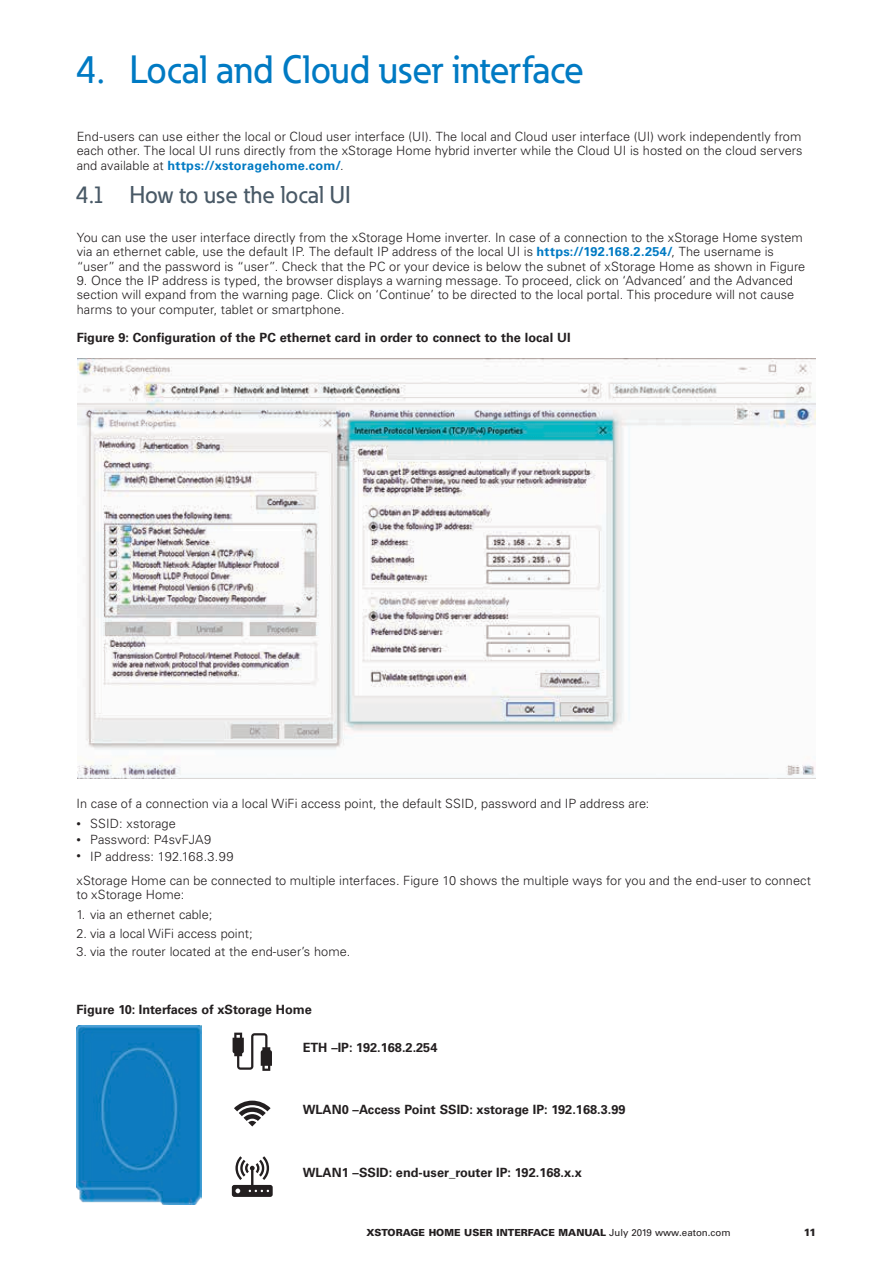
<style>
.page{position:relative;width:893px;height:1263px;background:#fff}
.page>*{position:absolute;margin:0;border:0;box-sizing:border-box;transform-origin:0 0}
.t1{font:500 39px "Eaton";color:#007ac3}
.t2{font:500 24px "Eaton";color:#495966}
.t3{font:300 12.75px/14.2px "Univers LT Std";letter-spacing:.005em;color:#231f20;text-align:justify}
.t4{font:700 12.75px "Univers LT Std";color:#231f20}
.t5{font:900 10.5px "Univers LT Std";color:#231f20}
.t6{font:900 9.75px "Univers LT Std";color:#231f20}
.s1{font-weight:700;color:#007ac3}
.s2{font-size:9px}
.s3{font-weight:400}
</style>
<div class="page">
<img style="left:77px;top:359px;width:738px;height:419px">
<svg style="left:233px;top:1033px;width:39px;height:38px"></svg>
<svg style="left:234px;top:1100px;width:37px;height:26px"></svg>
<svg style="left:232px;top:1156px;width:41px;height:41px"></svg>
<img style="left:77px;top:1025px;width:125px;height:179px">
<h1 class="t1" style="left:76px;top:46px;width:510px">4. Local and Cloud user interface</h1>
<p class="t3" style="left:77px;top:129px;width:727px">End-users can use either the local or Cloud user interface (UI). The local and Cloud user interface (UI) work independently from each other. The local UI runs directly from the xStorage Home hybrid inverter while the Cloud UI is hosted on the cloud servers and available at <span class="s1">https://xstoragehome.com/</span>.</p>
<h2 class="t2" style="left:76px;top:180px;width:277px">4.1 How to use the local UI</h2>
<p class="t3" style="left:77px;top:231px;width:730px;text-align:left">You can use the user interface directly from the xStorage Home inverter. In case of a connection to the xStorage Home system via an ethernet cable, use the default IP. The default IP address of the local UI is <span class="s1">https://192.168.2.254/</span>, The username is “user” and the password is “user”. Check that the PC or your device is below the subnet of xStorage Home as shown in Figure</p>
<p class="t3" style="left:77px;top:273px;width:719px">9. Once the IP address is typed, the browser displays a warning message. To proceed, click on ‘Advanced’ and the Advanced section will expand from the warning page. Click on ‘Continue’ to be directed to the local portal. This procedure will not cause harms to your computer, tablet or smartphone.</p>
<p class="t4" style="left:77px;top:330px;width:495px">Figure 9: Configuration of the PC ethernet card in order to connect to the local UI</p>
<p class="t3" style="left:77px;top:796px;width:574px">In case of a connection via a local WiFi access point, the default SSID, password and IP address are:</p>
<p class="t3" style="left:77px;top:816px;width:101px"><span class="s2">•</span> SSID: xstorage</p>
<p class="t3" style="left:77px;top:832px;width:136px"><span class="s2">•</span> Password: P4svFJA9</p>
<p class="t3" style="left:77px;top:844px;width:736px;line-height:24.2px"><span class="s2">•</span> IP address: 192.168.3.99<br>xStorage Home can be connected to multiple interfaces. Figure 10 shows the multiple ways for you and the end-user to connect</p>
<p class="t3" style="left:77px;top:887px;width:109px">to xStorage Home:</p>
<p class="t3" style="left:77px;top:908px;width:137px">1. via an ethernet cable;</p>
<p class="t3" style="left:77px;top:926px;width:178px">2. via a local WiFi access point;</p>
<p class="t3" style="left:77px;top:945px;width:275px">3. via the router located at the end-user’s home.</p>
<p class="t4" style="left:77px;top:1002px;width:237px">Figure 10: Interfaces of xStorage Home</p>
<p class="t4" style="left:303px;top:1040px;width:136px">ETH –IP: 192.168.2.254</p>
<p class="t4" style="left:303px;top:1102px;width:324px">WLAN0 –Access Point SSID: xstorage IP: 192.168.3.99</p>
<p class="t4" style="left:303px;top:1165px;width:281px">WLAN1 –SSID: end-user_router IP: 192.168.x.x</p>
<p class="t6" style="left:366px;top:1226px;width:366px">XSTORAGE HOME USER INTERFACE MANUAL <span class="s3">July 2019 www.eaton.com</span></p>
<p class="t5" style="left:804px;top:1225px;width:14px">11</p>
</div>
